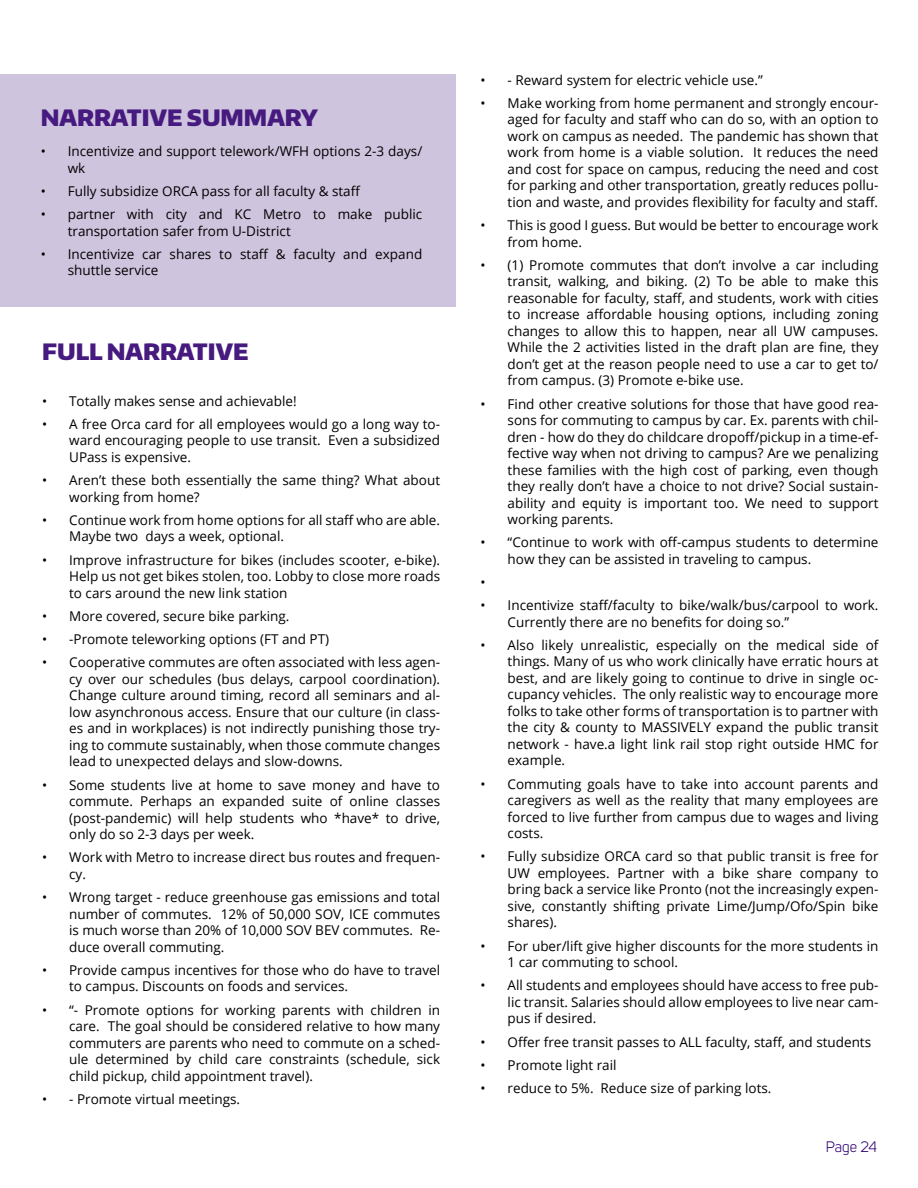
<style>
.page{position:relative;width:918px;height:1188px;background:#fff}
.page>*{position:absolute;margin:0;border:0;box-sizing:border-box;transform-origin:0 0}
.t1{font:900 22.5px "Encode Sans Normal";color:#461a7e}
.t2{font:15px "Uni Sans";letter-spacing:-.005em;color:#31006f}
.t3{font:13.5px/16.5px "Open Sans";color:#000;text-align:justify}
</style>
<div class="page">
<div style="left:0;top:74px;width:455px;height:233px;background:#cfc4de"></div>
<h1 class="t1" style="left:41px;top:103px;width:279px">NARRATIVE SUMMARY</h1>
<p class="t3" style="left:68px;top:143px;width:356px;text-indent:-27px">• Incentivize and support telework/WFH options 2-3 days/ wk</p>
<p class="t3" style="left:41px;top:182px;width:321px">• Fully subsidize ORCA pass for all faculty &amp; staff</p>
<p class="t3" style="left:68px;top:206px;width:356px;text-indent:-27px">• partner with city and KC Metro to make public transportation safer from U-District</p>
<p class="t3" style="left:68px;top:245px;width:356px;text-indent:-27px">• Incentivize car shares to staff &amp; faculty and expand shuttle service</p>
<h1 class="t1" style="left:42px;top:337px;width:208px">FULL NARRATIVE</h1>
<p class="t3" style="left:42px;top:392px;width:256px">• Totally makes sense and achievable!</p>
<p class="t3" style="left:69px;top:415px;width:372px;text-indent:-27px">• A free Orca card for all employees would go a long way to&shy;ward encouraging people to use transit. Even a subsidized UPass is expensive.</p>
<p class="t3" style="left:69px;top:472px;width:372px;text-indent:-27px">• Aren’t these both essentially the same thing? What about working from home?</p>
<p class="t3" style="left:69px;top:511px;width:372px;text-indent:-27px">• Continue work from home options for all staff who are able.<br>Maybe two days a week, optional.</p>
<p class="t3" style="left:69px;top:551px;width:372px;text-indent:-27px">• Improve infrastructure for bikes (includes scooter, e-bike).<br>Help us not get bikes stolen, too. Lobby to close more roads to cars around the new link station</p>
<p class="t3" style="left:42px;top:607px;width:249px">• More covered, secure bike parking.</p>
<p class="t3" style="left:42px;top:631px;width:288px">• -Promote teleworking options (FT and PT)</p>
<p class="t3" style="left:69px;top:654px;width:372px;text-indent:-27px">• Cooperative commutes are often associated with less agen&shy;cy over our schedules (bus delays, carpool coordination).<br>Change culture around timing, record all seminars and al&shy;low asynchronous access. Ensure that our culture (in class&shy;es and in workplaces) is not indirectly punishing those try&shy;ing to commute sustainably, when those commute changes lead to unexpected delays and slow-downs.</p>
<p class="t3" style="left:69px;top:776px;width:372px;text-indent:-27px">• Some students live at home to save money and have to commute. Perhaps an expanded suite of online classes (post-pandemic) will help students who *have* to drive, only do so 2-3 days per week.</p>
<p class="t3" style="left:69px;top:849px;width:372px;text-indent:-27px">• Work with Metro to increase direct bus routes and frequen&shy;cy.</p>
<p class="t3" style="left:69px;top:889px;width:372px;text-indent:-27px">• Wrong target - reduce greenhouse gas emissions and total number of commutes. 12% of 50,000 SOV, ICE commutes is much worse than 20% of 10,000 SOV BEV commutes. Re&shy;duce overall commuting.</p>
<p class="t3" style="left:69px;top:961px;width:372px;text-indent:-27px">• Provide campus incentives for those who do have to travel to campus. Discounts on foods and services.</p>
<p class="t3" style="left:69px;top:1001px;width:372px;text-indent:-27px">• “- Promote options for working parents with children in care. The goal should be considered relative to how many commuters are parents who need to commute on a sched&shy;ule determined by child care constraints (schedule, sick child pickup, child appointment travel).</p>
<p class="t3" style="left:42px;top:1090px;width:199px">• - Promote virtual meetings.</p>
<p class="t3" style="left:481px;top:71px;width:284px">• - Reward system for electric vehicle use.”</p>
<p class="t3" style="left:508px;top:94px;width:372px;text-indent:-27px">• Make working from home permanent and strongly encour&shy;aged for faculty and staff who can do so, with an option to work on campus as needed. The pandemic has shown that work from home is a viable solution. It reduces the need and cost for space on campus, reducing the need and cost for parking and other transportation, greatly reduces pollu&shy;tion and waste, and provides flexibility for faculty and staff.</p>
<p class="t3" style="left:508px;top:217px;width:372px;text-indent:-27px">• This is good I guess. But would be better to encourage work from home.</p>
<p class="t3" style="left:508px;top:256px;width:372px;text-indent:-27px">• (1) Promote commutes that don’t involve a car including transit, walking, and biking. (2) To be able to make this reasonable for faculty, staff, and students, work with cities to increase affordable housing options, including zoning changes to allow this to happen, near all UW campuses.<br>While the 2 activities listed in the draft plan are fine, they don’t get at the reason people need to use a car to get to/ from campus. (3) Promote e-bike use.</p>
<p class="t3" style="left:508px;top:395px;width:372px;text-indent:-27px">• Find other creative solutions for those that have good rea&shy;sons for commuting to campus by car. Ex. parents with chil&shy;dren - how do they do childcare dropoff/pickup in a time-ef&shy;fective way when not driving to campus? Are we penalizing these families with the high cost of parking, even though they really don’t have a choice to not drive? Social sustain&shy;ability and equity is important too. We need to support working parents.</p>
<p class="t3" style="left:508px;top:534px;width:372px;text-indent:-27px">• “Continue to work with off-campus students to determine how they can be assisted in traveling to campus.</p>
<p class="t3" style="left:481px;top:574px;width:7px">•</p>
<p class="t3" style="left:508px;top:597px;width:372px;text-indent:-27px">• Incentivize staff/faculty to bike/walk/bus/carpool to work.<br>Currently there are no benefits for doing so.”</p>
<p class="t3" style="left:508px;top:636px;width:372px;text-indent:-27px">• Also likely unrealistic, especially on the medical side of things. Many of us who work clinically have erratic hours at best, and are likely going to continue to drive in single oc&shy;cupancy vehicles. The only realistic way to encourage more folks to take other forms of transportation is to partner with the city &amp; county to MASSIVELY expand the public transit network - have.a light link rail stop right outside HMC for example.</p>
<p class="t3" style="left:508px;top:775px;width:372px;text-indent:-27px">• Commuting goals have to take into account parents and caregivers as well as the reality that many employees are forced to live further from campus due to wages and living costs.</p>
<p class="t3" style="left:508px;top:848px;width:372px;text-indent:-27px">• Fully subsidize ORCA card so that public transit is free for UW employees. Partner with a bike share company to bring back a service like Pronto (not the increasingly expen&shy;sive, constantly shifting private Lime/Jump/Ofo/Spin bike shares).</p>
<p class="t3" style="left:508px;top:937px;width:372px;text-indent:-27px">• For uber/lift give higher discounts for the more students in<br>1 car commuting to school.</p>
<p class="t3" style="left:508px;top:977px;width:372px;text-indent:-27px">• All students and employees should have access to free pub&shy;lic transit. Salaries should allow employees to live near cam&shy;pus if desired.</p>
<p class="t3" style="left:481px;top:1033px;width:392px">• Offer free transit passes to ALL faculty, staff, and students</p>
<p class="t3" style="left:481px;top:1056px;width:137px">• Promote light rail</p>
<p class="t3" style="left:481px;top:1080px;width:292px">• reduce to 5%. Reduce size of parking lots.</p>
<p class="t2" style="left:826px;top:1138px;width:53px">Page 24</p>
</div>
